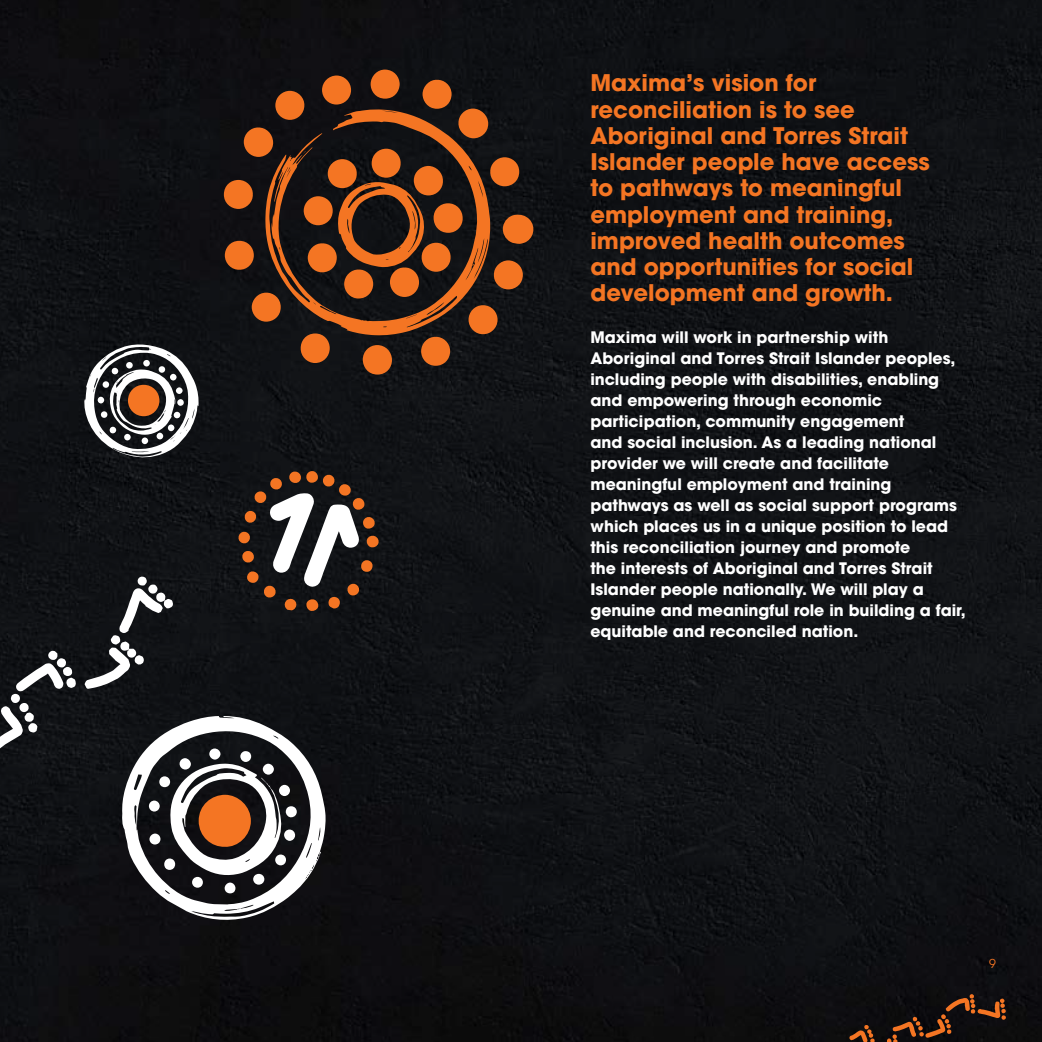
<style>
.page{position:relative;width:1042px;height:1042px;background:#0f1114}
.page>*{position:absolute;margin:0;border:0;box-sizing:border-box;transform-origin:0 0}
.t1{font:700 22.75px/26.2px "ITC Avant Garde Pro";color:#f47523}
.t2{font:700 15.75px/21px "ITC Avant Garde Pro";color:#fff}
.t3{font:12.25px "ITC Avant Garde Pro";color:#f47523}
</style>
<div class="page">
<svg style="left:85px;top:576px;width:89px;height:113px"></svg>
<svg style="left:0;top:651px;width:76px;height:103px"></svg>
<svg style="left:265px;top:109px;width:225px;height:227px"></svg>
<svg style="left:337px;top:182px;width:90px;height:85px"></svg>
<svg style="left:502px;top:214px;width:34px;height:30px"></svg>
<div style="left:458px;top:108px;width:30px;height:30px;background:#f47523;border-radius:50%"></div>
<div style="left:363px;top:345px;width:29px;height:30px;background:#f47523;border-radius:50%"></div>
<div style="left:300px;top:333px;width:30px;height:30px;background:#f47523;border-radius:50%"></div>
<div style="left:390px;top:267px;width:29px;height:30px;background:#f47523;border-radius:50%"></div>
<div style="left:414px;top:166px;width:29px;height:29px;background:#f47523;border-radius:50%"></div>
<div style="left:433px;top:203px;width:30px;height:30px;background:#f47523;border-radius:50%"></div>
<div style="left:244px;top:127px;width:29px;height:30px;background:#f47523;border-radius:50%"></div>
<div style="left:322px;top:75px;width:29px;height:30px;background:#f47523;border-radius:50%"></div>
<div style="left:490px;top:157px;width:29px;height:29px;background:#f47523;border-radius:50%"></div>
<div style="left:344px;top:269px;width:29px;height:29px;background:#f47523;border-radius:50%"></div>
<div style="left:275px;top:91px;width:30px;height:29px;background:#f47523;border-radius:50%"></div>
<svg style="left:493px;top:260px;width:30px;height:29px"></svg>
<div style="left:421px;top:336px;width:29px;height:30px;background:#f47523;border-radius:50%"></div>
<div style="left:303px;top:196px;width:30px;height:29px;background:#f47523;border-radius:50%"></div>
<div style="left:468px;top:305px;width:29px;height:29px;background:#f47523;border-radius:50%"></div>
<div style="left:252px;top:292px;width:29px;height:30px;background:#f47523;border-radius:50%"></div>
<div style="left:328px;top:159px;width:29px;height:29px;background:#f47523;border-radius:50%"></div>
<div style="left:421px;top:243px;width:30px;height:29px;background:#f47523;border-radius:50%"></div>
<div style="left:372px;top:149px;width:29px;height:29px;background:#f47523;border-radius:50%"></div>
<div style="left:370px;top:69px;width:30px;height:30px;background:#f47523;border-radius:50%"></div>
<div style="left:225px;top:241px;width:29px;height:29px;background:#f47523;border-radius:50%"></div>
<div style="left:308px;top:243px;width:29px;height:29px;background:#f47523;border-radius:50%"></div>
<div style="left:224px;top:180px;width:29px;height:29px;background:#f47523;border-radius:50%"></div>
<svg style="left:422px;top:79px;width:29px;height:30px"></svg>
<svg style="left:122px;top:716px;width:204px;height:206px"></svg>
<svg style="left:84px;top:344px;width:115px;height:114px"></svg>
<div style="left:128px;top:385px;width:31px;height:31px;background:#f47523;border-radius:50%"></div>
<svg style="left:238px;top:471px;width:141px;height:140px"></svg>
<svg style="left:849px;top:994px;width:157px;height:48px"></svg>
<h1 class="t1" style="left:590px;top:70px;width:341px">Maxima’s vision for reconciliation is to see<br>Aboriginal and Torres Strait<br>Islander people have access to pathways to meaningful employment and training, improved health outcomes and opportunities for social development and growth.</h1>
<p class="t2" style="left:590px;top:327px;width:377px">Maxima will work in partnership with Aboriginal and Torres Strait Islander peoples, including people with disabilities, enabling and empowering through economic participation, community engagement<br>and social inclusion. As a leading national provider we will create and facilitate meaningful employment and training pathways as well as social support programs which places us in a unique position to lead this reconciliation journey and promote<br>the interests of Aboriginal and Torres Strait Islander people nationally. We will play a genuine and meaningful role in building a fair, equitable and reconciled nation.</p>
<p class="t3" style="left:989px;top:955px;width:8px">9</p>
</div>
